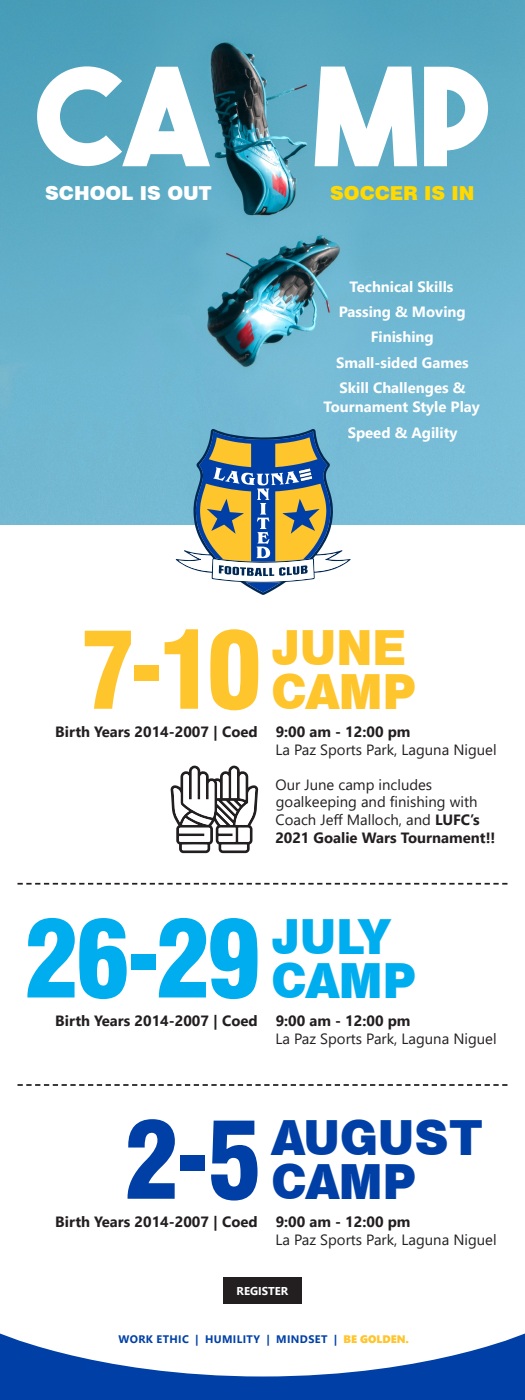
<style>
.page{position:relative;width:525px;height:1400px;background:#fff}
.page>*{position:absolute;margin:0;border:0;box-sizing:border-box;transform-origin:0 0}
.space{font:135.62px "The Bold Font";color:#fff}
.Body_Text_12pt_black{font:900 condensed 105px "Swiss 721 BT";color:#00aeef}
.Body_Text_12pt_black-2{font:900 condensed 105px "Swiss 721 BT";color:#ffc52d}
.Body_Text_12pt_black-3{font:900 condensed 105px "Swiss 721 BT";color:#0040a6}
.Body_Text_12pt_black-4{font:44.62px "Swiss 721 BT Black No 2";color:#0040a6}
.Body_Text_12pt_black-5{font:44.62px "Swiss 721 BT Black No 2";color:#00aeef}
.Body_Text_12pt_black-6{font:44.62px "Swiss 721 BT Black No 2";color:#ffc52d}
.space-2{font:900 19.25px "Swiss 721 BT";color:#fff}
.space-3{font:900 19.25px "Swiss 721 BT";color:#ffd900}
.t1{font:14.88px/17.8px "Segoe UI";color:#231f20}
.t2{font:700 14.88px "Segoe UI";color:#231f20}
.Body_Text_12pt_black-7{font:700 14.88px/19.2px "Segoe UI";color:#fff;text-align:center}
.t3{font:700 11.38px "Segoe UI";color:#fff}
.PE_Category_rating{font:700 10.94px "Segoe UI";letter-spacing:.035em;color:#0040a6}
.s1{font-weight:700}
.s2{font-family:"Segoe UI Black";font-weight:400;color:#ffc52d}
</style>
<div class="page">
<img style="left:0;top:0;width:525px;height:525px">
<svg style="left:0;top:1333px;width:525px;height:67px;fill:#0040a6"></svg>
<div style="left:223px;top:1278px;width:79px;height:26px;background:#231f20"></div>
<svg style="left:170px;top:765px;width:88px;height:88px"></svg>
<svg style="left:18px;top:883px;width:490px;height:2px"></svg>
<svg style="left:18px;top:1084px;width:490px;height:2px"></svg>
<svg style="left:176px;top:428px;width:175px;height:167px"></svg>
<p class="space" style="left:37px;top:31px;width:174px">CA</p>
<p class="space-2" style="left:45px;top:181px;width:168px">SCHOOL IS OUT</p>
<p class="space" style="left:314px;top:31px;width:182px">MP</p>
<p class="space-3" style="left:330px;top:181px;width:146px">SOCCER IS IN</p>
<p class="Body_Text_12pt_black-7" style="left:349px;top:275px;width:106px">Technical Skills</p>
<p class="Body_Text_12pt_black-7" style="left:339px;top:301px;width:128px">Passing &amp; Moving</p>
<p class="Body_Text_12pt_black-7" style="left:371px;top:326px;width:65px">Finishing</p>
<p class="Body_Text_12pt_black-7" style="left:336px;top:352px;width:134px">Small-sided Games</p>
<p class="Body_Text_12pt_black-7" style="left:323px;top:377px;width:158px">Skill Challenges &amp;<br>Tournament Style Play</p>
<p class="Body_Text_12pt_black-7" style="left:348px;top:422px;width:111px">Speed &amp; Agility</p>
<p class="Body_Text_12pt_black-2" style="left:80px;top:608px;width:184px">7-10</p>
<p class="t2" style="left:55px;top:718px;width:204px">Birth Years 2014-2007 | Coed</p>
<p class="Body_Text_12pt_black-6" style="left:272px;top:617px;width:136px">JUNE</p>
<p class="Body_Text_12pt_black-6" style="left:271px;top:661px;width:146px">CAMP</p>
<p class="t2" style="left:276px;top:718px;width:136px">9:00 am - 12:00 pm</p>
<p class="t1" style="left:275px;top:739px;width:223px">La Paz Sports Park, Laguna Niguel</p>
<p class="t1" style="left:276px;top:774px;width:206px">Our June camp includes goalkeeping and finishing with<br>Coach Jeff Malloch, and <span class="s1">LUFC’s</span></p>
<p class="t2" style="left:275px;top:824px;width:222px">2021 Goalie Wars Tournament!!</p>
<p class="Body_Text_12pt_black" style="left:24px;top:896px;width:240px">26-29</p>
<p class="t2" style="left:55px;top:1007px;width:204px">Birth Years 2014-2007 | Coed</p>
<p class="Body_Text_12pt_black-5" style="left:272px;top:906px;width:119px">JULY</p>
<p class="Body_Text_12pt_black-5" style="left:271px;top:950px;width:146px">CAMP</p>
<p class="t2" style="left:276px;top:1007px;width:136px">9:00 am - 12:00 pm</p>
<p class="t1" style="left:275px;top:1028px;width:223px">La Paz Sports Park, Laguna Niguel</p>
<p class="Body_Text_12pt_black-3" style="left:124px;top:1098px;width:140px">2-5</p>
<p class="Body_Text_12pt_black-4" style="left:273px;top:1107px;width:212px">AUGUST</p>
<p class="Body_Text_12pt_black-4" style="left:271px;top:1151px;width:146px">CAMP</p>
<p class="t2" style="left:276px;top:1208px;width:136px">9:00 am - 12:00 pm</p>
<p class="t1" style="left:275px;top:1229px;width:223px">La Paz Sports Park, Laguna Niguel</p>
<p class="t3" style="left:237px;top:1280px;width:53px">REGISTER</p>
<p class="t2" style="left:55px;top:1208px;width:204px">Birth Years 2014-2007 | Coed</p>
<p class="PE_Category_rating" style="left:118px;top:1329px;width:292px">WORK ETHIC | HUMILITY | MINDSET | <span class="s2">BE GOLDEN.</span></p>
</div>
